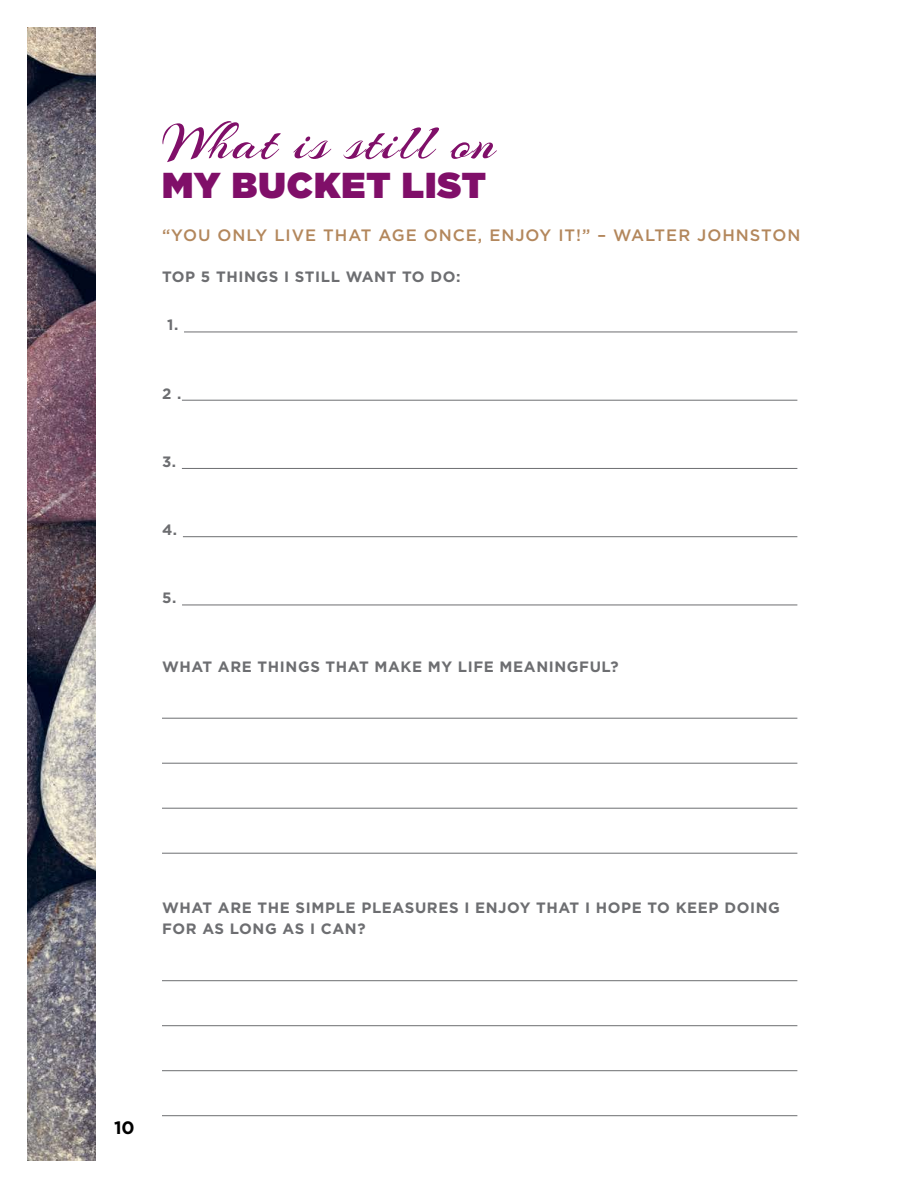
<style>
.page{position:relative;width:918px;height:1188px;background:#fff}
.page>*{position:absolute;margin:0;border:0;box-sizing:border-box;transform-origin:0 0}
.t1{font:55.5px "Arizonia";letter-spacing:.03em;color:#800f69}
.t2{font:900 36px "Gotham";letter-spacing:.03em;color:#800f69}
.t3{font:700 18px "Gotham";color:#000}
.t4{font:500 16.5px "Gotham";letter-spacing:.06em;color:#b3875c}
.t5{font:700 15px/21px "Gotham";letter-spacing:.04em;color:#6d6e71}
</style>
<div class="page">
<img style="left:27px;top:27px;width:68px;height:1134px">
<hr style="left:184px;top:332px;width:613px;height:1px;background:#6d6e71">
<hr style="left:182px;top:400px;width:615px;height:1px;background:#6d6e71">
<hr style="left:182px;top:468px;width:615px;height:1px;background:#6d6e71">
<hr style="left:183px;top:536px;width:614px;height:1px;background:#6d6e71">
<hr style="left:182px;top:605px;width:615px;height:1px;background:#6d6e71">
<hr style="left:162px;top:718px;width:635px;height:1px;background:#6d6e71">
<hr style="left:162px;top:763px;width:635px;height:1px;background:#6d6e71">
<hr style="left:162px;top:808px;width:635px;height:1px;background:#6d6e71">
<hr style="left:162px;top:853px;width:635px;height:1px;background:#6d6e71">
<hr style="left:162px;top:980px;width:635px;height:1px;background:#6d6e71">
<hr style="left:162px;top:1025px;width:635px;height:1px;background:#6d6e71">
<hr style="left:162px;top:1070px;width:635px;height:1px;background:#6d6e71">
<hr style="left:162px;top:1115px;width:635px;height:1px;background:#6d6e71">
<h1 class="t1" style="left:162px;top:108px;width:335px">What is still on</h1>
<h2 class="t2" style="left:162px;top:164px;width:325px">MY BUCKET LIST</h2>
<p class="t4" style="left:162px;top:225px;width:640px">“YOU ONLY LIVE THAT AGE ONCE, ENJOY IT!” – WALTER JOHNSTON</p>
<p class="t5" style="left:162px;top:267px;width:300px">TOP 5 THINGS I STILL WANT TO DO:</p>
<p class="t5" style="left:167px;top:315px;width:13px">1.</p>
<p class="t5" style="left:162px;top:383px;width:21px">2 .</p>
<p class="t5" style="left:162px;top:451px;width:16px">3.</p>
<p class="t5" style="left:162px;top:519px;width:17px">4.</p>
<p class="t5" style="left:162px;top:588px;width:16px">5.</p>
<p class="t5" style="left:162px;top:656px;width:458px">WHAT ARE THINGS THAT MAKE MY LIFE MEANINGFUL?</p>
<p class="t5" style="left:162px;top:897px;width:619px">WHAT ARE THE SIMPLE PLEASURES I ENJOY THAT I HOPE TO KEEP DOING<br>FOR AS LONG AS I CAN?</p>
<p class="t3" style="left:114px;top:1116px;width:22px">10</p>
</div>
